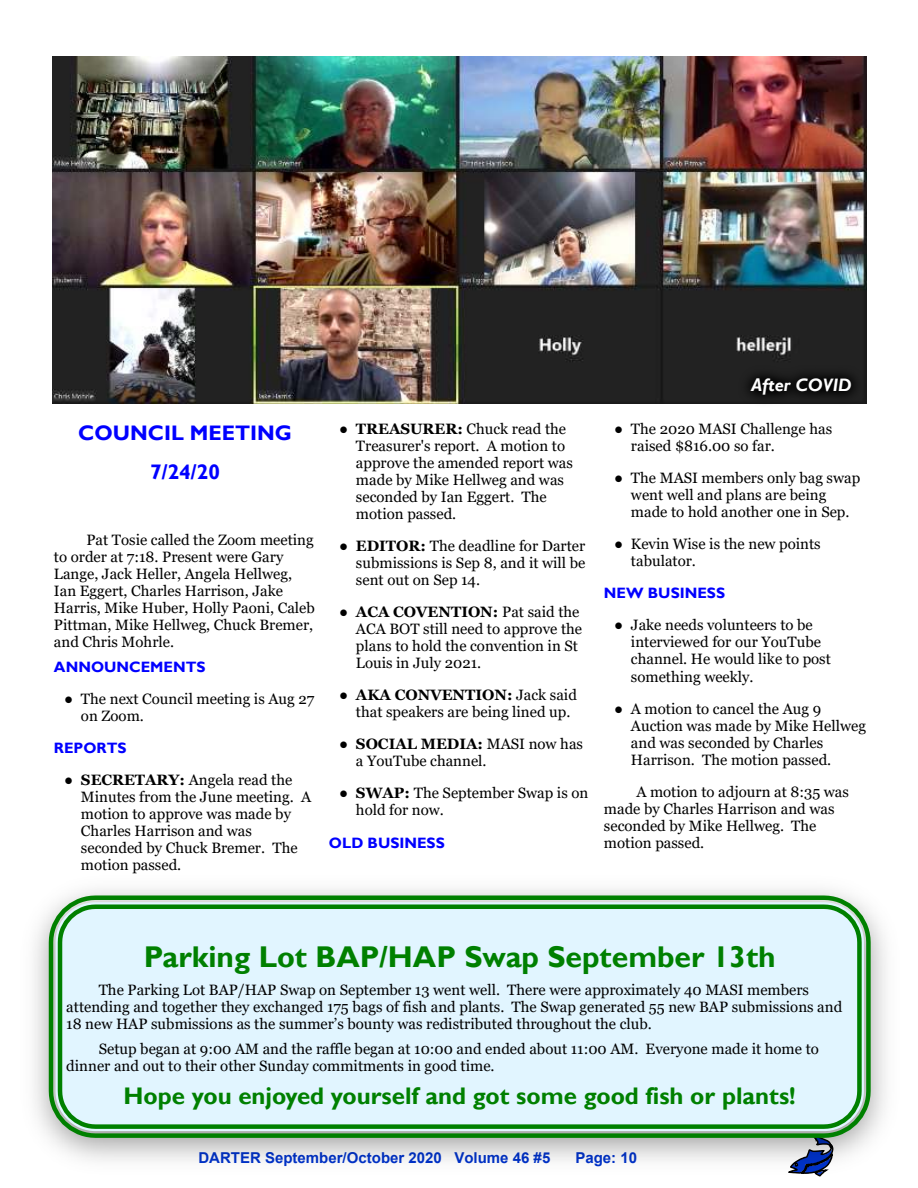
<style>
.page{position:relative;width:918px;height:1188px;background:#fff}
.page>*{position:absolute;margin:0;border:0;box-sizing:border-box;transform-origin:0 0}
.t1{font:700 30px "Gill Sans";color:#008000}
.t2{font:700 24px "Gill Sans";color:#008000}
.t3{font:700 21px/39.3px "Gill Sans";color:#00f;text-align:center}
.t4{font:italic 700 18px "Gill Sans";color:#fff}
.t5{font:15px/17.1px "Georgia";color:#000}
.t6{font:700 15px "Arial";color:#03c}
.t7{font:700 15px "Gill Sans";color:#00f}
.s1{font-weight:700}
</style>
<div class="page">
<img style="left:52px;top:57px;width:814px;height:346px">
<img style="left:724px;top:352px;width:143px;height:52px">
<img style="left:34px;top:889px;width:852px;height:288px">
<svg style="left:49px;top:895px;width:822px;height:243px;fill:#e1f5ff"></svg>
<h3 class="t3" style="left:78px;top:415px;width:215px">COUNCIL MEETING<br>7/24/20</h3>
<p class="t5" style="left:54px;top:532px;width:262px;text-indent:32px">Pat Tosie called the Zoom meeting to order at 7:18. Present were Gary Lange, Jack Heller, Angela Hellweg, Ian Eggert, Charles Harrison, Jake Harris, Mike Huber, Holly Paoni, Caleb Pittman, Mike Hellweg, Chuck Bremer, and Chris Mohrle.</p>
<p class="t7" style="left:54px;top:661px;width:153px">ANNOUNCEMENTS</p>
<p class="t5" style="left:81px;top:691px;width:235px;text-indent:-17px">● The next Council meeting is Aug 27 on Zoom.</p>
<p class="t7" style="left:54px;top:743px;width:74px">REPORTS</p>
<p class="t5" style="left:81px;top:773px;width:232px;text-indent:-17px">● <span class="s1">SECRETARY:</span> Angela read the<br>Minutes from the June meeting. A motion to approve was made by<br>Charles Harrison and was seconded by Chuck Bremer. The motion passed.</p>
<p class="t5" style="left:356px;top:421px;width:218px;text-indent:-17px">● <span class="s1">TREASURER:</span> Chuck read the<br>Treasurer's report. A motion to approve the amended report was made by Mike Hellweg and was seconded by Ian Eggert. The motion passed.</p>
<p class="t5" style="left:356px;top:538px;width:231px;text-align:justify;text-indent:-17px">● <span class="s1">EDITOR:</span> The deadline for Darter submissions is Sep 8, and it will be sent out on Sep 14.</p>
<p class="t5" style="left:356px;top:605px;width:228px;text-indent:-17px">● <span class="s1">ACA COVENTION:</span> Pat said the<br>ACA BOT still need to approve the plans to hold the convention in St<br>Louis in July 2021.</p>
<p class="t5" style="left:356px;top:688px;width:222px;text-indent:-17px">● <span class="s1">AKA CONVENTION:</span> Jack said that speakers are being lined up.</p>
<p class="t5" style="left:356px;top:737px;width:229px;text-indent:-17px">● <span class="s1">SOCIAL MEDIA:</span> MASI now has a YouTube channel.</p>
<p class="t5" style="left:356px;top:786px;width:234px;text-indent:-17px">● <span class="s1">SWAP:</span> The September Swap is on hold for now.</p>
<p class="t7" style="left:329px;top:837px;width:117px">OLD BUSINESS</p>
<p class="t4" style="left:751px;top:379px;width:102px">After COVID</p>
<p class="t5" style="left:631px;top:421px;width:203px;text-indent:-17px">● The 2020 MASI Challenge has raised $816.00 so far.</p>
<p class="t5" style="left:631px;top:470px;width:231px;text-indent:-17px">● The MASI members only bag swap went well and plans are being made to hold another one in Sep.</p>
<p class="t5" style="left:631px;top:536px;width:191px;text-indent:-17px">● Kevin Wise is the new points tabulator.</p>
<p class="t7" style="left:604px;top:588px;width:123px">NEW BUSINESS</p>
<p class="t5" style="left:631px;top:618px;width:202px;text-indent:-17px">● Jake needs volunteers to be interviewed for our YouTube channel. He would like to post something weekly.</p>
<p class="t5" style="left:631px;top:701px;width:237px;text-indent:-17px">● A motion to cancel the Aug 9<br>Auction was made by Mike Hellweg and was seconded by Charles<br>Harrison. The motion passed.</p>
<p class="t5" style="left:604px;top:784px;width:247px;text-indent:32px">A motion to adjourn at 8:35 was made by Charles Harrison and was seconded by Mike Hellweg. The motion passed.</p>
<h1 class="t1" style="left:144px;top:946px;width:633px">Parking Lot BAP/HAP Swap September 13th</h1>
<p class="t5" style="left:66px;top:983px;width:778px;text-indent:32px">The Parking Lot BAP/HAP Swap on September 13 went well. There were approximately 40 MASI members attending and together they exchanged 175 bags of fish and plants. The Swap generated 55 new BAP submissions and<br>18 new HAP submissions as the summer’s bounty was redistributed throughout the club.</p>
<p class="t5" style="left:66px;top:1041px;width:754px;text-indent:32px">Setup began at 9:00 AM and the raffle began at 10:00 and ended about 11:00 AM. Everyone made it home to dinner and out to their other Sunday commitments in good time.</p>
<h2 class="t2" style="left:124px;top:1087px;width:674px">Hope you enjoyed yourself and got some good fish or plants!</h2>
<p class="t6" style="left:198px;top:1152px;width:353px">DARTER September/October 2020 Volume 46 #5</p>
<p class="t6" style="left:575px;top:1152px;width:63px">Page: 10</p>
</div>
